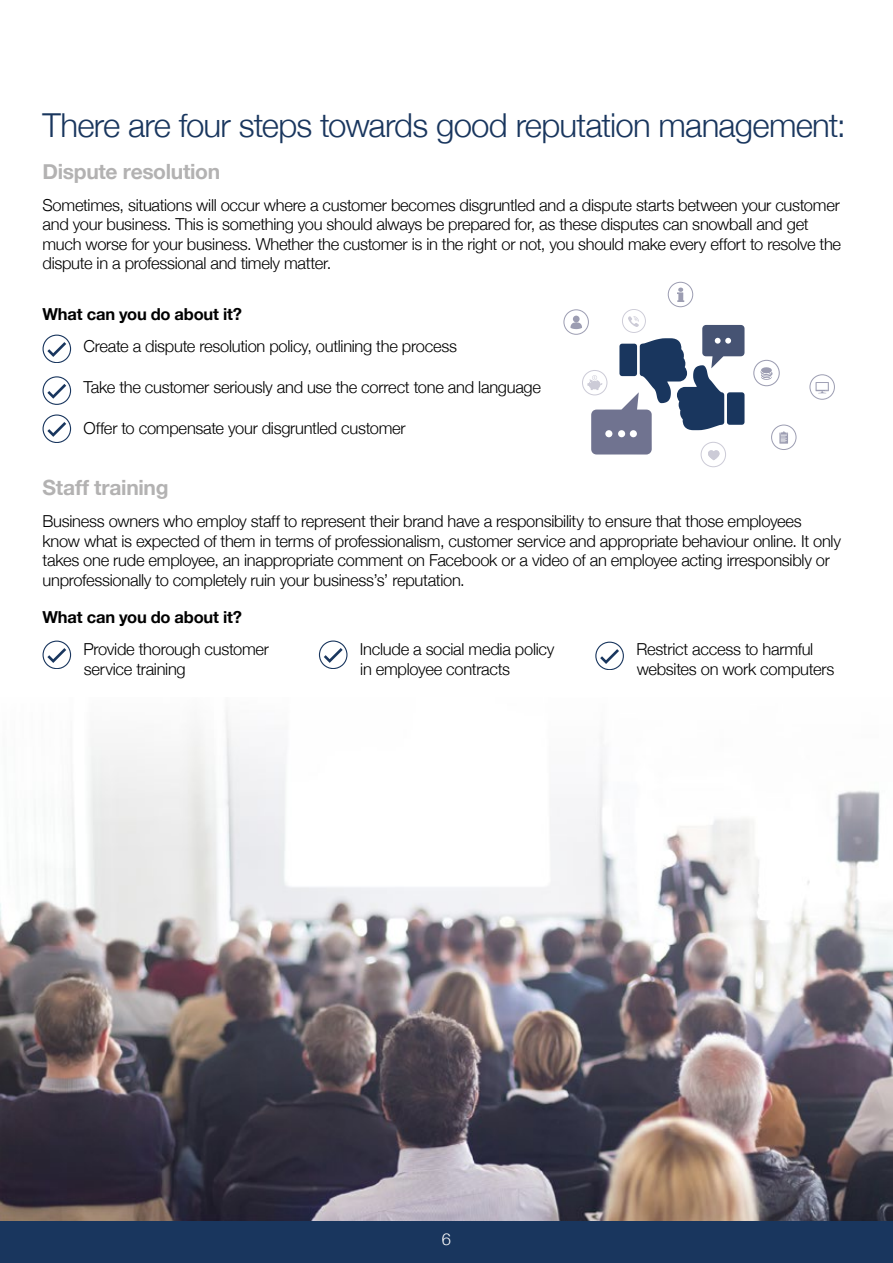
<style>
.page{position:relative;width:893px;height:1263px;background:#fff}
.page>*{position:absolute;margin:0;border:0;box-sizing:border-box;transform-origin:0 0}
.t1{font:300 33px "Helvetica Neue";letter-spacing:-.025em;color:#19365e}
.t2{font:700 21px "Helvetica Neue";letter-spacing:-.015em;color:#b3b2b2}
.t3{font:300 16.5px/19.5px "Helvetica Neue";letter-spacing:-.015em;color:#000}
.t4{font:700 16.5px "Helvetica Neue";letter-spacing:-.01em;color:#000}
.t5{font:300 16.5px "Helvetica Neue";color:#fff}
</style>
<div class="page">
<div style="left:0;top:1220px;width:893px;height:43px;background:#19365e"></div>
<img style="left:0;top:712px;width:893px;height:508px">
<svg style="left:43px;top:335px;width:28px;height:28px"></svg>
<svg style="left:43px;top:376px;width:28px;height:29px"></svg>
<svg style="left:43px;top:414px;width:28px;height:29px"></svg>
<svg style="left:43px;top:641px;width:28px;height:28px"></svg>
<svg style="left:319px;top:640px;width:28px;height:29px"></svg>
<svg style="left:595px;top:642px;width:29px;height:28px"></svg>
<svg style="left:771px;top:425px;width:25px;height:25px"></svg>
<svg style="left:753px;top:360px;width:27px;height:26px"></svg>
<svg style="left:809px;top:374px;width:26px;height:26px"></svg>
<svg style="left:563px;top:282px;width:181px;height:185px"></svg>
<h1 class="t1" style="left:43px;top:99px;width:805px">There are four steps towards good reputation management:</h1>
<p class="t2" style="left:43px;top:155px;width:179px">Dispute resolution</p>
<p class="t3" style="left:43px;top:194px;width:800px">Sometimes, situations will occur where a customer becomes disgruntled and a dispute starts between your customer and your business. This is something you should always be prepared for, as these disputes can snowball and get much worse for your business. Whether the customer is in the right or not, you should make every effort to resolve the dispute in a professional and timely matter.</p>
<p class="t4" style="left:43px;top:301px;width:201px">What can you do about it?</p>
<p class="t3" style="left:84px;top:336px;width:375px">Create a dispute resolution policy, outlining the process</p>
<p class="t3" style="left:84px;top:376px;width:459px">Take the customer seriously and use the correct tone and language</p>
<p class="t3" style="left:84px;top:417px;width:324px">Offer to compensate your disgruntled customer</p>
<p class="t2" style="left:43px;top:471px;width:128px">Staff training</p>
<p class="t3" style="left:43px;top:510px;width:800px">Business owners who employ staff to represent their brand have a responsibility to ensure that those employees know what is expected of them in terms of professionalism, customer service and appropriate behaviour online. It only takes one rude employee, an inappropriate comment on Facebook or a video of an employee acting irresponsibly or unprofessionally to completely ruin your business’s’ reputation.</p>
<p class="t4" style="left:43px;top:604px;width:201px">What can you do about it?</p>
<p class="t3" style="left:84px;top:638px;width:187px">Provide thorough customer service training</p>
<p class="t3" style="left:360px;top:638px;width:196px">Include a social media policy in employee contracts</p>
<p class="t3" style="left:636px;top:638px;width:199px">Restrict access to harmful websites on work computers</p>
<p class="t5" style="left:442px;top:1226px;width:11px">6</p>
</div>
